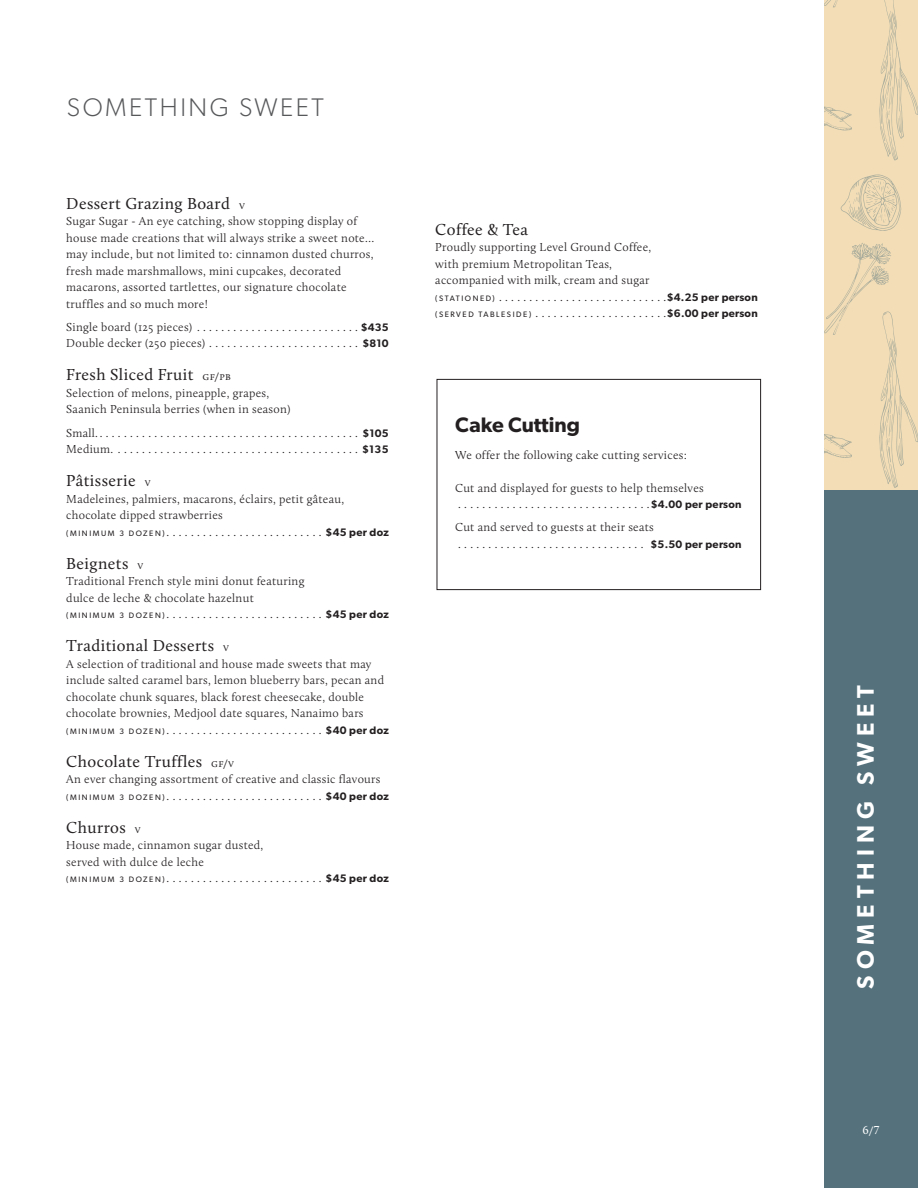
<style>
.page{position:relative;width:918px;height:1188px;background:#fff}
.page>*{position:absolute;margin:0;border:0;box-sizing:border-box;transform-origin:0 0}
.SELECT{font:300 25.5px "Gibson";letter-spacing:.1em;color:#57585a}
.Page_header{font:600 24px "Gibson";letter-spacing:.25em;color:#fff}
.Section_Headers{font:600 21px "Gibson";color:#231f20}
.Dish_Heads{font:16.5px "Calluna";letter-spacing:.025em;color:#231f20}
.body{font:300 12px/16.5px "Calluna";letter-spacing:.025em;color:#231f20}
.body-2{font:300 12px/16.5px "Calluna";letter-spacing:.05em;color:#231f20}
.add_ons_body{font:300 12px/16.5px "Calluna";color:#231f20}
.page_numbers{font:12px "Calluna";color:#fff}
.s1{font-weight:300;font-size:12px}
.s2{font-family:"Gibson";font-weight:600;font-size:10.95px}
.s3{font-family:"Gibson";font-weight:400;font-size:7.8px}
</style>
<div class="page">
<div style="left:824px;top:490px;width:94px;height:698px;background:#54717c"></div>
<div style="left:824px;top:0;width:94px;height:490px;background:#f2ddb6"></div>
<svg style="left:841px;top:174px;width:60px;height:57px"></svg>
<svg style="left:824px;top:0;width:94px;height:160px"></svg>
<svg style="left:824px;top:243px;width:94px;height:245px"></svg>
<div style="left:437px;top:379px;width:324px;height:211px;border:1px solid #231f20"></div>
<p class="SELECT" style="left:67px;top:92px;width:259px">SOMETHING SWEET</p>
<p class="Dish_Heads" style="left:66px;top:193px;width:180px">Dessert Grazing Board <span class="s1">v</span></p>
<p class="body" style="left:66px;top:213px;width:309px">Sugar Sugar - An eye catching, show stopping display of house made creations that will always strike a sweet note… may include, but not limited to: cinnamon dusted churros, fresh made marshmallows, mini cupcakes, decorated macarons, assorted tartlettes, our signature chocolate truffles and so much more!</p>
<p class="body" style="left:66px;top:318px;width:324px">Single board (125 pieces) . . . . . . . . . . . . . . . . . . . . . . . . . . <span class="s2">$435<br></span>Double decker (250 pieces) . . . . . . . . . . . . . . . . . . . . . . . . . <span class="s2">$810</span></p>
<p class="Dish_Heads" style="left:66px;top:365px;width:166px">Fresh Sliced Fruit <span class="s1">gf/pb</span></p>
<p class="body" style="left:66px;top:384px;width:226px">Selection of melons, pineapple, grapes,<br>Saanich Peninsula berries (when in season)</p>
<p class="body" style="left:66px;top:424px;width:324px">Small. . . . . . . . . . . . . . . . . . . . . . . . . . . . . . . . . . . . . . . . . . . . <span class="s2">$105<br></span>Medium. . . . . . . . . . . . . . . . . . . . . . . . . . . . . . . . . . . . . . . . . <span class="s2">$135</span></p>
<p class="Dish_Heads" style="left:66px;top:471px;width:86px">Pâtisserie <span class="s1">v</span></p>
<p class="body" style="left:66px;top:490px;width:324px">Madeleines, palmiers, macarons, éclairs, petit gâteau, chocolate dipped strawberries<br><span class="s3">(MINIMUM 3 DOZEN)</span> . . . . . . . . . . . . . . . . . . . . . . . . . . <span class="s2">$45 per doz</span></p>
<p class="Dish_Heads" style="left:66px;top:553px;width:79px">Beignets <span class="s1">v</span></p>
<p class="body" style="left:66px;top:573px;width:324px">Traditional French style mini donut featuring<br>dulce de leche &amp; chocolate hazelnut<br><span class="s3">(MINIMUM 3 DOZEN)</span> . . . . . . . . . . . . . . . . . . . . . . . . . . <span class="s2">$45 per doz</span></p>
<p class="Dish_Heads" style="left:66px;top:636px;width:164px">Traditional Desserts <span class="s1">v</span></p>
<p class="body-2" style="left:66px;top:655px;width:324px">A selection of traditional and house made sweets that may include salted caramel bars, lemon blueberry bars, pecan and chocolate chunk squares, black forest cheesecake, double chocolate brownies, Medjool date squares, Nanaimo bars <span class="s3">(MINIMUM 3 DOZEN)</span> . . . . . . . . . . . . . . . . . . . . . . . . . . <span class="s2">$40 per doz</span></p>
<p class="Dish_Heads" style="left:66px;top:751px;width:169px">Chocolate Truffles <span class="s1">gf/v</span></p>
<p class="body" style="left:66px;top:771px;width:324px">An ever changing assortment of creative and classic flavours <span class="s3">(MINIMUM 3 DOZEN)</span> . . . . . . . . . . . . . . . . . . . . . . . . . . <span class="s2">$40 per doz</span></p>
<p class="Dish_Heads" style="left:66px;top:817px;width:76px">Churros <span class="s1">v</span></p>
<p class="body" style="left:66px;top:837px;width:324px">House made, cinnamon sugar dusted,<br>served with dulce de leche<br><span class="s3">(MINIMUM 3 DOZEN)</span> . . . . . . . . . . . . . . . . . . . . . . . . . . <span class="s2">$45 per doz</span></p>
<p class="Dish_Heads" style="left:435px;top:219px;width:94px">Coffee &amp; Tea</p>
<p class="body" style="left:435px;top:239px;width:324px">Proudly supporting Level Ground Coffee,<br>with premium Metropolitan Teas,<br>accompanied with milk, cream and sugar<br><span class="s3">( S TAT I O N E D)</span> . . . . . . . . . . . . . . . . . . . . . . . . . . . <span class="s2">$4.25 per person </span><span class="s3">(SERVED TABLESIDE)</span> . . . . . . . . . . . . . . . . . . . . . <span class="s2">$6.00 per person</span></p>
<p class="Section_Headers" style="left:455px;top:413px;width:126px">Cake Cutting</p>
<p class="add_ons_body" style="left:455px;top:446px;width:233px">We offer the following cake cutting services:</p>
<p class="add_ons_body" style="left:455px;top:479px;width:288px">Cut and displayed for guests to help themselves<br>. . . . . . . . . . . . . . . . . . . . . . . . . . . . . . . <span class="s2">$4.00 per person</span></p>
<p class="add_ons_body" style="left:455px;top:519px;width:288px">Cut and served to guests at their seats ............................... <span class="s2">$5.50 per person</span></p>
<p class="Page_header" style="left:851px;top:989px;width:305px;rotate:-90deg">SOMETHING SWEET</p>
<p class="page_numbers" style="left:863px;top:1123px;width:19px">6/7</p>
</div>
